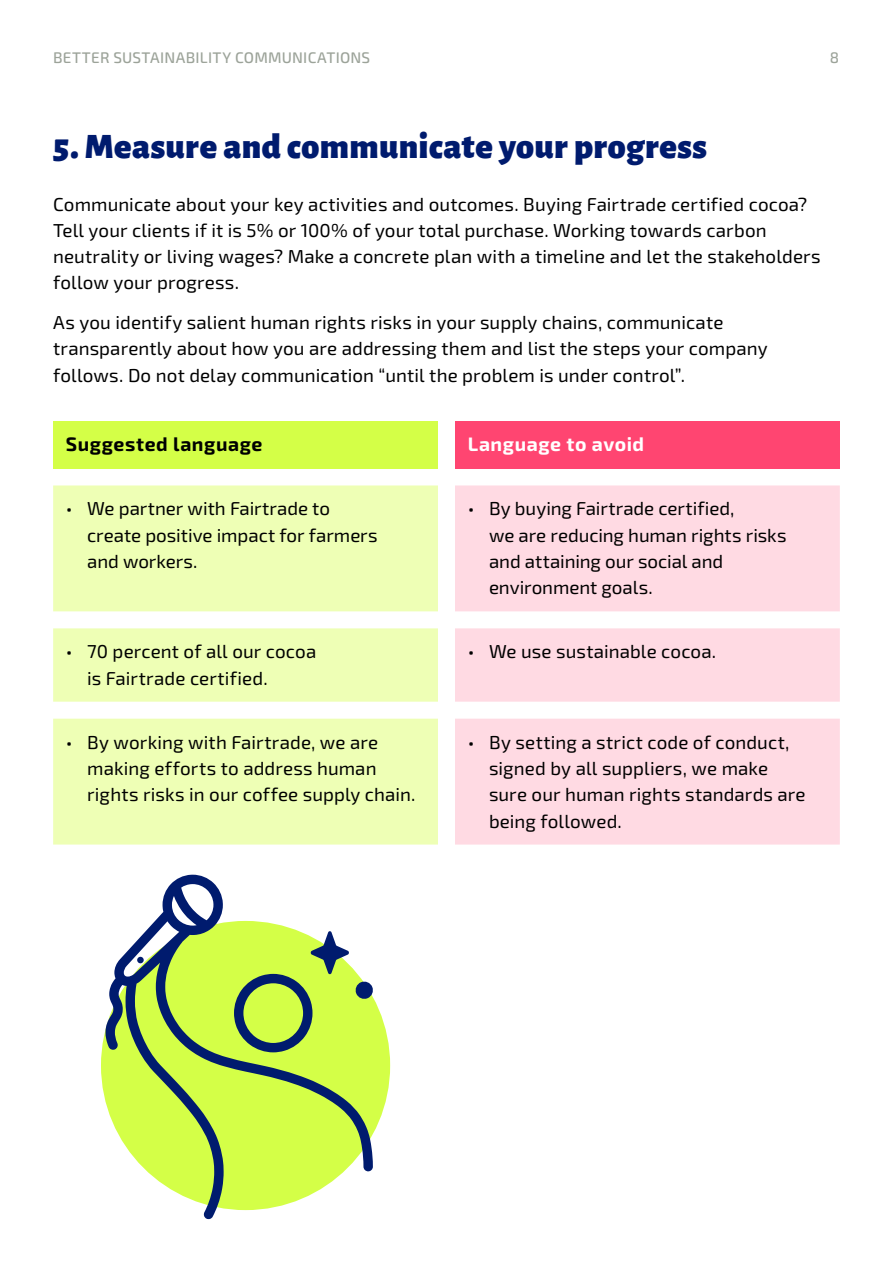
<style>
.page{position:relative;width:893px;height:1263px;background:#fff}
.page>*{position:absolute;margin:0;border:0;box-sizing:border-box;transform-origin:0 0}
.language_categories{font:900 36px "Alegreya Sans";letter-spacing:.01em;color:#001b6e}
.dos{font:700 19.5px "Exo 2";letter-spacing:.03em;color:#000}
.dos-2{font:700 19.5px "Exo 2";letter-spacing:.025em;color:#fff}
.body{font:18.75px/26.2px "Exo 2";letter-spacing:.005em;color:#000}
.t1{font:500 15.3px "Exo 2";letter-spacing:.015em;color:#9ca399}
</style>
<div class="page">
<div style="left:53px;top:421px;width:385px;height:47px;background:#d4ff47"></div>
<div style="left:455px;top:421px;width:385px;height:47px;background:#ff4571"></div>
<svg style="left:53px;top:485px;width:385px;height:359px;fill:#eeffb5"></svg>
<svg style="left:455px;top:485px;width:385px;height:359px;fill:#ffdae3"></svg>
<div style="left:101px;top:921px;width:289px;height:289px;background:#d4ff47;border-radius:50%"></div>
<svg style="left:105px;top:875px;width:268px;height:345px"></svg>
<div style="left:137px;top:957px;width:7px;height:6px;background:#001b6e;border-radius:50%"></div>
<svg style="left:234px;top:931px;width:140px;height:121px"></svg>
<p class="t1" style="left:53px;top:49px;width:319px">BETTER SUSTAINABILITY COMMUNICATIONS</p>
<p class="t1" style="left:830px;top:49px;width:11px">8</p>
<p class="language_categories" style="left:53px;top:117px;width:655px">5. Measure and communicate your progress</p>
<p class="body" style="left:53px;top:191px;width:769px">Communicate about your key activities and outcomes. Buying Fairtrade certified cocoa?<br>Tell your clients if it is 5% or 100% of your total purchase. Working towards carbon neutrality or living wages? Make a concrete plan with a timeline and let the stakeholders follow your progress.</p>
<p class="body" style="left:53px;top:310px;width:716px">As you identify salient human rights risks in your supply chains, communicate transparently about how you are addressing them and list the steps your company follows. Do not delay communication “until the problem is under control”.</p>
<p class="dos" style="left:66px;top:433px;width:198px">Suggested language</p>
<p class="dos-2" style="left:468px;top:433px;width:178px">Language to avoid</p>
<p class="body" style="left:87px;top:496px;width:292px;text-indent:-21px">• We partner with Fairtrade to create positive impact for farmers and workers.</p>
<p class="body" style="left:489px;top:496px;width:299px;text-indent:-21px">• By buying Fairtrade certified,<br>we are reducing human rights risks and attaining our social and environment goals.</p>
<p class="body" style="left:87px;top:639px;width:231px;text-indent:-21px">• 70 percent of all our cocoa is Fairtrade certified.</p>
<p class="body" style="left:468px;top:639px;width:250px">• We use sustainable cocoa.</p>
<p class="body" style="left:87px;top:729px;width:330px;text-indent:-21px">• By working with Fairtrade, we are making efforts to address human rights risks in our coffee supply chain.</p>
<p class="body" style="left:489px;top:729px;width:318px;text-indent:-21px">• By setting a strict code of conduct, signed by all suppliers, we make sure our human rights standards are being followed.</p>
</div>
